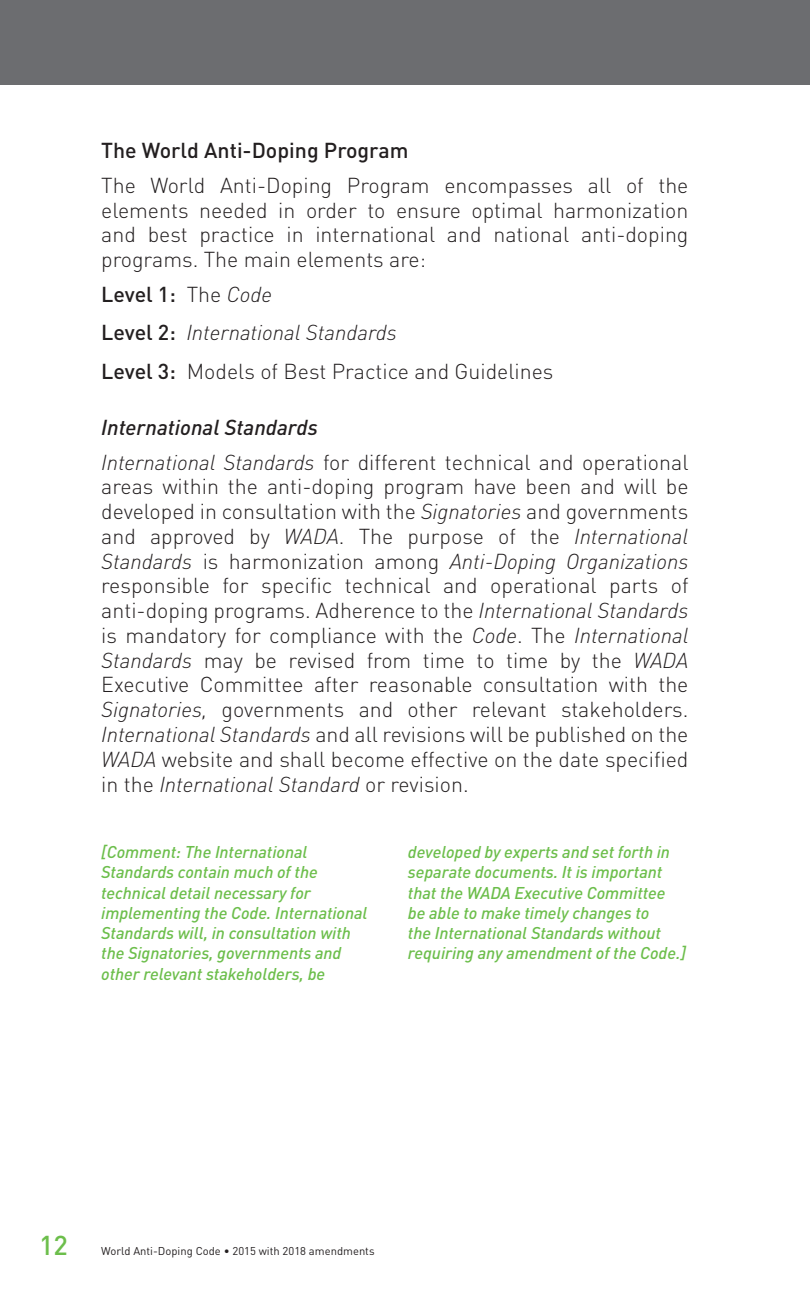
<style>
.page{position:relative;width:810px;height:1296px;background:#fff}
.page>*{position:absolute;margin:0;border:0;box-sizing:border-box;transform-origin:0 0}
.t1{font:500 27px "DINOT";color:#6cbe4b}
.t2{font:300 21.38px/24.8px "DINOT";color:#231f20;text-align:justify}
.t3{font:500 21.38px "DINOT";color:#231f20}
.t4{font:italic 500 16.88px/20.2px "DINOT";letter-spacing:-.005em;color:#6cbe4b}
.t5{font:11.25px "DINOT";color:#231f20}
.s1{font-weight:500}
.s2{font-style:italic}
.s3{font-weight:500;font-style:italic}
</style>
<div class="page">
<div style="left:0;top:0;width:810px;height:85px;background:#6c6d70"></div>
<p class="t3" style="left:101px;top:136px;width:309px">The World Anti-Doping Program</p>
<p class="t2" style="left:101px;top:172px;width:589px">The World Anti-Doping Program encompasses all of the elements needed in order to ensure optimal harmonization and best practice in international and national anti-doping programs. The main elements are:</p>
<p class="t2" style="left:101px;top:274px;width:454px;line-height:38.2px;text-align:left"><span class="s1">Level 1:</span> The <span class="s2">Code<br></span><span class="s1">Level 2:</span> <span class="s2">International Standards<br></span><span class="s1">Level 3:</span> Models of Best Practice and Guidelines</p>
<p class="t2" style="left:101px;top:409px;width:589px;line-height:34.9px"><span class="s3">International Standards<br></span><span class="s2">International Standards</span> for different technical and operational</p>
<p class="t2" style="left:101px;top:474px;width:589px">areas within the anti-doping program have been and will be developed in consultation with the <span class="s2">Signatories</span> and governments and approved by <span class="s2">WADA</span>. The purpose of the <span class="s2">International Standards</span> is harmonization among <span class="s2">Anti-Doping Organizations </span>responsible for specific technical and operational parts of anti-doping programs. Adherence to the <span class="s2">International Standards </span>is mandatory for compliance with the <span class="s2">Code</span>. The <span class="s2">International Standards</span> may be revised from time to time by the <span class="s2">WADA </span>Executive Committee after reasonable consultation with the <span class="s2">Signatories,</span> governments and other relevant stakeholders.<br><span class="s2">International Standards</span> and all revisions will be published on the <span class="s2">WADA</span> website and shall become effective on the date specified in the <span class="s2">International Standard</span> or revision.</p>
<p class="t4" style="left:101px;top:841px;width:268px">[Comment: The International Standards contain much of the technical detail necessary for implementing the Code. International Standards will, in consultation with the Signatories, governments and other relevant stakeholders, be</p>
<p class="t4" style="left:408px;top:841px;width:280px">developed by experts and set forth in separate documents. It is important that the WADA Executive Committee be able to make timely changes to<br>the International Standards without requiring any amendment of the Code.]</p>
<p class="t1" style="left:39px;top:1227px;width:30px">12</p>
<p class="t5" style="left:101px;top:1243px;width:275px">World Anti-Doping Code • 2015 with 2018 amendments</p>
</div>
